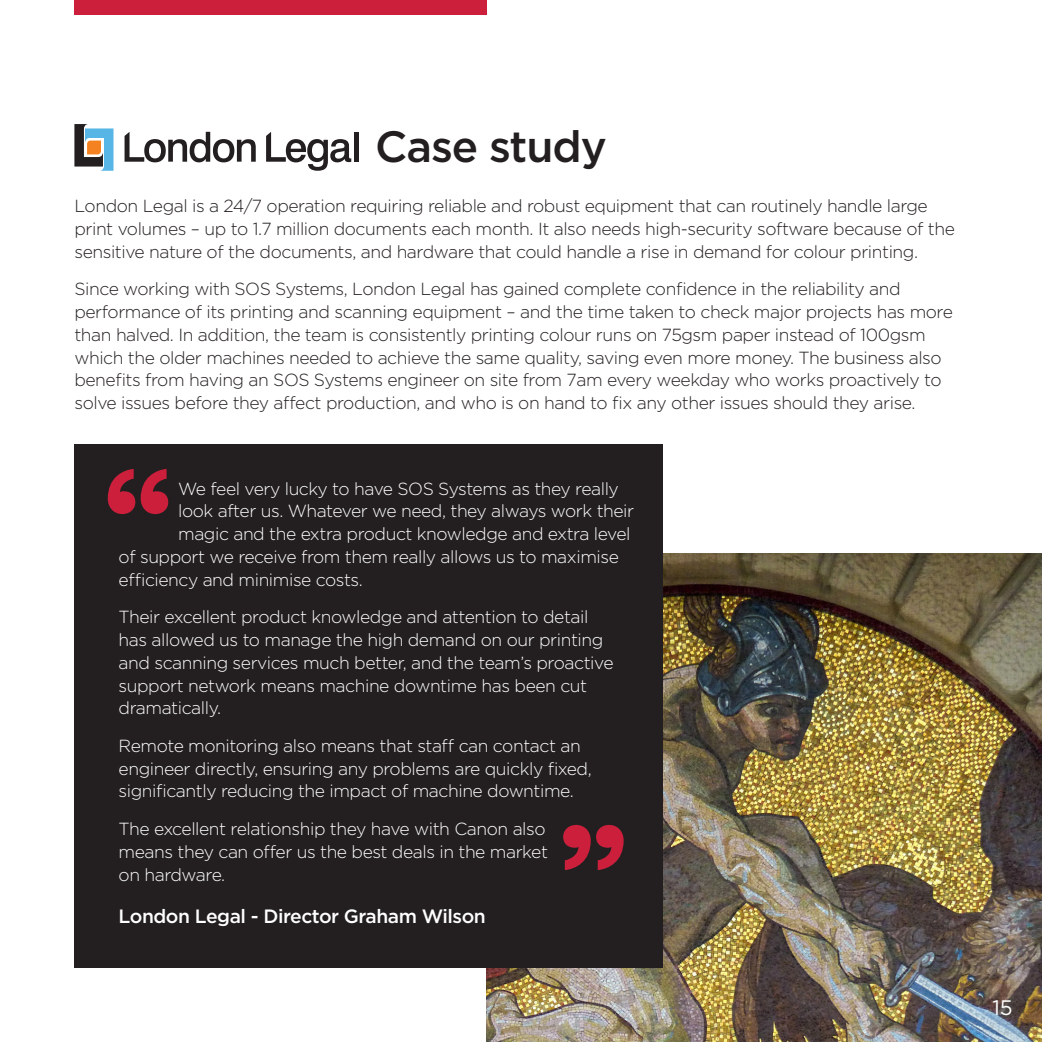
<style>
.page{position:relative;width:1042px;height:1042px;background:#fff}
.page>*{position:absolute;margin:0;border:0;box-sizing:border-box;transform-origin:0 0}
.t1{font:500 43.75px "Gotham";letter-spacing:-.025em;color:#231f20}
.t2{font:21px "Gotham";color:#fff}
.t3{font:500 19.25px "Gotham";letter-spacing:-.025em;color:#fff}
.t4{font:300 17.5px/22.8px "Gotham";letter-spacing:-.025em;color:#231f20}
.t5{font:300 17.5px/22.8px "Gotham";letter-spacing:-.025em;color:#fff}
</style>
<div class="page">
<div style="left:74px;top:0;width:413px;height:15px;background:#cb1f3c"></div>
<img style="left:487px;top:554px;width:555px;height:488px">
<svg style="left:266px;top:132px;width:85px;height:39px"></svg>
<hr style="left:354px;top:132px;width:4px;height:30px;background:#231f20">
<svg style="left:125px;top:132px;width:131px;height:30px"></svg>
<svg style="left:74px;top:124px;width:39px;height:47px"></svg>
<div style="left:74px;top:444px;width:589px;height:523px;background:#231f20"></div>
<svg style="left:108px;top:469px;width:60px;height:45px"></svg>
<svg style="left:563px;top:825px;width:60px;height:45px"></svg>
<p class="t1" style="left:375px;top:118px;width:233px">Case study</p>
<p class="t4" style="left:74px;top:194px;width:882px">London Legal is a 24/7 operation requiring reliable and robust equipment that can routinely handle large print volumes – up to 1.7 million documents each month. It also needs high-security software because of the sensitive nature of the documents, and hardware that could handle a rise in demand for colour printing.</p>
<p class="t4" style="left:74px;top:277px;width:880px">Since working with SOS Systems, London Legal has gained complete confidence in the reliability and performance of its printing and scanning equipment – and the time taken to check major projects has more than halved. In addition, the team is consistently printing colour runs on 75gsm paper instead of 100gsm which the older machines needed to achieve the same quality, saving even more money. The business also benefits from having an SOS Systems engineer on site from 7am every weekday who works proactively to solve issues before they affect production, and who is on hand to fix any other issues should they arise.</p>
<p class="t5" style="left:178px;top:476px;width:442px">We feel very lucky to have SOS Systems as they really</p>
<p class="t5" style="left:178px;top:499px;width:457px">look after us. Whatever we need, they always work their</p>
<p class="t5" style="left:178px;top:522px;width:454px">magic and the extra product knowledge and extra level</p>
<p class="t5" style="left:119px;top:545px;width:502px">of support we receive from them really allows us to maximise</p>
<p class="t5" style="left:119px;top:567px;width:246px">efficiency and minimise costs.</p>
<p class="t5" style="left:119px;top:605px;width:496px">Their excellent product knowledge and attention to detail has allowed us to manage the high demand on our printing and scanning services much better, and the team’s proactive support network means machine downtime has been cut dramatically.</p>
<p class="t5" style="left:119px;top:734px;width:475px">Remote monitoring also means that staff can contact an engineer directly, ensuring any problems are quickly fixed, significantly reducing the impact of machine downtime.</p>
<p class="t5" style="left:119px;top:817px;width:431px">The excellent relationship they have with Canon also means they can offer us the best deals in the market on hardware.</p>
<p class="t3" style="left:119px;top:904px;width:369px">London Legal - Director Graham Wilson</p>
<p class="t2" style="left:992px;top:994px;width:22px">15</p>
</div>
